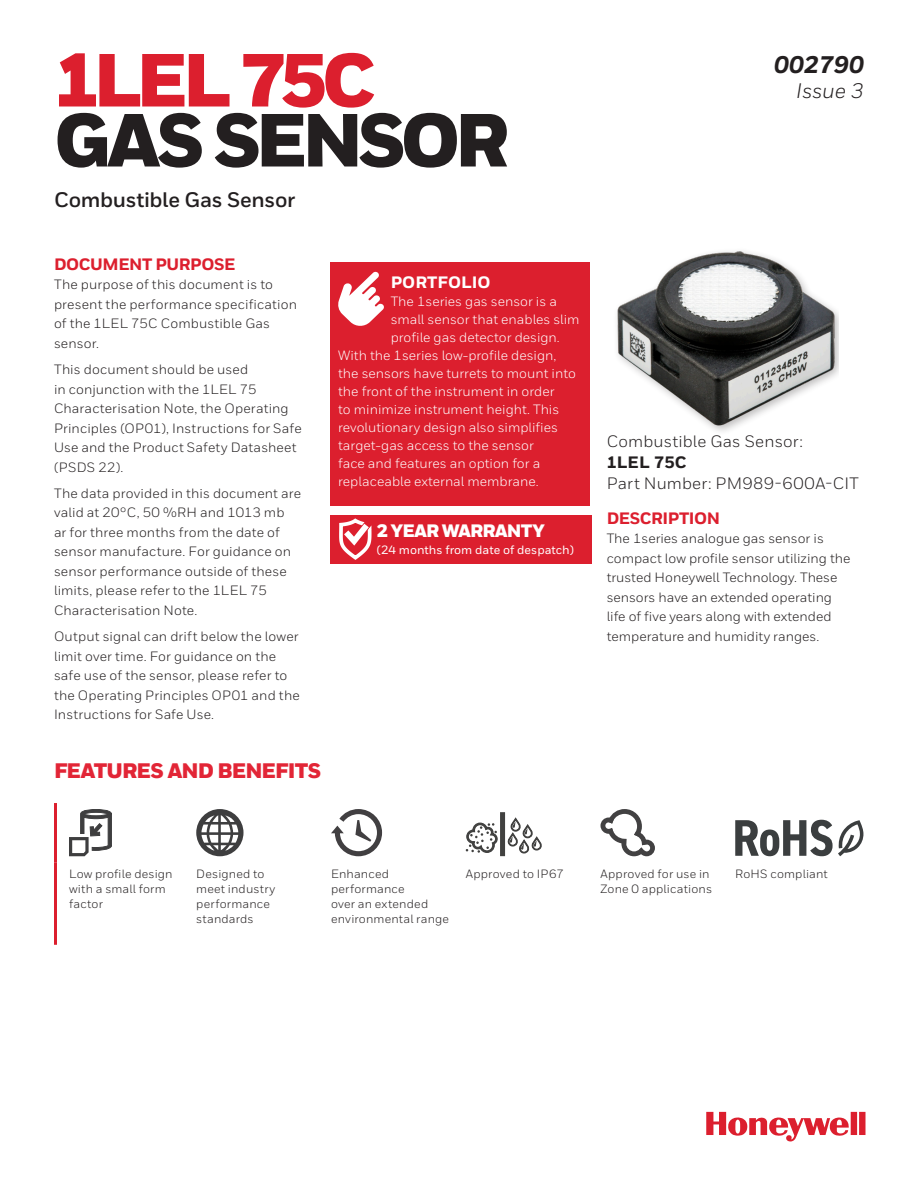
<style>
.page{position:relative;width:918px;height:1188px;background:#fff}
.page>*{position:absolute;margin:0;border:0;box-sizing:border-box;transform-origin:0 0}
._01_Cover__Heading_A{font:900 75px/60px "Honeywell Sans";letter-spacing:-.075em;color:#231f20}
.t1{font:italic 800 24px "Honeywell Sans";color:#231f20}
._02_Cover__Subtitle{font:700 21px "Honeywell Sans";letter-spacing:-.015em;color:#231f20}
.Datasheet__Feature_H{font:900 21px "Honeywell Sans";letter-spacing:-.04em;color:#e22536}
.t2{font:italic 21px "Honeywell Sans";letter-spacing:-.005em;color:#231f20}
.t3{font:900 18px "Honeywell Sans";letter-spacing:-.05em;color:#fff}
.Datasheet__Title_2_1{font:16.5px/21px "Honeywell Sans";letter-spacing:.01em;color:#231f20}
.t4{font:800 16.5px "Honeywell Sans";letter-spacing:-.025em;color:#dc1f2e}
.t5{font:800 16.5px "Honeywell Sans";color:#fff}
.Body__9_14_pt{font:13.5px/19.5px "Honeywell Sans";letter-spacing:.005em;color:#231f20}
.text_bullets_-_first{font:13.5px "Honeywell Sans";color:#fff}
.Datasheet__Feature_B{font:12px/15px "Honeywell Sans";letter-spacing:.015em;color:#231f20}
.t6{font:500 12px "Honeywell Sans";color:#fff}
.s1{color:#dc1f2e}
.s2{font-weight:800}
</style>
<div class="page">
<svg style="left:706px;top:1112px;width:160px;height:30px"></svg>
<div style="left:331px;top:262px;width:259px;height:243px;background:#dc1f2e"></div>
<svg style="left:338px;top:272px;width:46px;height:54px"></svg>
<img style="left:617px;top:251px;width:221px;height:178px">
<hr style="left:54px;top:803px;width:3px;height:59px;background:#dc1f2e">
<hr style="left:54px;top:862px;width:3px;height:83px;background:#dc1f2e">
<svg style="left:69px;top:809px;width:43px;height:47px"></svg>
<svg style="left:196px;top:809px;width:48px;height:47px"></svg>
<svg style="left:331px;top:809px;width:51px;height:47px"></svg>
<div style="left:500px;top:812px;width:5px;height:44px;background:#414140"></div>
<svg style="left:466px;top:822px;width:32px;height:31px"></svg>
<svg style="left:507px;top:818px;width:35px;height:36px"></svg>
<svg style="left:601px;top:809px;width:54px;height:47px"></svg>
<svg style="left:735px;top:820px;width:128px;height:36px"></svg>
<div style="left:331px;top:515px;width:261px;height:49px;background:#dc1f2e"></div>
<svg style="left:339px;top:518px;width:33px;height:42px"></svg>
<p class="_01_Cover__Heading_A" style="left:54px;top:54px;width:457px"><span class="s1">1LEL 75C<br></span>GAS SENSOR</p>
<p class="_02_Cover__Subtitle" style="left:54px;top:187px;width:243px">Combustible Gas Sensor</p>
<p class="t4" style="left:54px;top:254px;width:183px">DOCUMENT PURPOSE</p>
<p class="Body__9_14_pt" style="left:54px;top:275px;width:245px">The purpose of this document is to present the performance specification of the 1LEL 75C Combustible Gas sensor.</p>
<p class="Body__9_14_pt" style="left:54px;top:360px;width:249px">This document should be used<br>in conjunction with the 1LEL 75<br>Characterisation Note, the Operating<br>Principles (OP01), Instructions for Safe<br>Use and the Product Safety Datasheet (PSDS 22).</p>
<p class="Body__9_14_pt" style="left:54px;top:483px;width:249px">The data provided in this document are valid at 20°C, 50 %RH and 1013 mb<br>ar for three months from the date of sensor manufacture. For guidance on sensor performance outside of these limits, please refer to the 1LEL 75<br>Characterisation Note.</p>
<p class="Body__9_14_pt" style="left:54px;top:627px;width:247px">Output signal can drift below the lower limit over time. For guidance on the safe use of the sensor, please refer to the Operating Principles OP01 and the Instructions for Safe Use.</p>
<p class="Datasheet__Feature_H" style="left:54px;top:757px;width:269px">FEATURES AND BENEFITS</p>
<p class="t5" style="left:391px;top:273px;width:101px">PORTFOLIO</p>
<p class="text_bullets_-_first" style="left:391px;top:294px;width:168px">The 1series gas sensor is a</p>
<p class="text_bullets_-_first" style="left:391px;top:312px;width:190px">small sensor that enables slim</p>
<p class="text_bullets_-_first" style="left:391px;top:330px;width:171px">profile gas detector design.</p>
<p class="text_bullets_-_first" style="left:338px;top:348px;width:220px">With the 1series low-profile design,</p>
<p class="text_bullets_-_first" style="left:338px;top:366px;width:239px">the sensors have turrets to mount into</p>
<p class="text_bullets_-_first" style="left:338px;top:384px;width:218px">the front of the instrument in order</p>
<p class="text_bullets_-_first" style="left:338px;top:402px;width:223px">to minimize instrument height. This</p>
<p class="text_bullets_-_first" style="left:338px;top:420px;width:221px">revolutionary design also simplifies</p>
<p class="text_bullets_-_first" style="left:338px;top:438px;width:197px">target-gas access to the sensor</p>
<p class="text_bullets_-_first" style="left:338px;top:456px;width:204px">face and features an option for a</p>
<p class="text_bullets_-_first" style="left:338px;top:474px;width:202px">replaceable external membrane.</p>
<p class="t3" style="left:377px;top:519px;width:170px">2 YEAR WARRANTY</p>
<p class="t6" style="left:377px;top:543px;width:199px">(24 months from date of despatch)</p>
<p class="t1" style="left:774px;top:50px;width:91px">002790</p>
<p class="t2" style="left:796px;top:78px;width:69px">Issue 3</p>
<p class="Datasheet__Title_2_1" style="left:607px;top:431px;width:254px">Combustible Gas Sensor:<br><span class="s2">1LEL 75C<br></span>Part Number: PM989-600A-CIT</p>
<p class="t4" style="left:607px;top:508px;width:115px">DESCRIPTION</p>
<p class="Body__9_14_pt" style="left:607px;top:529px;width:245px">The 1series analogue gas sensor is compact low profile sensor utilizing the trusted Honeywell Technology. These sensors have an extended operating life of five years along with extended temperature and humidity ranges.</p>
<p class="Datasheet__Feature_B" style="left:69px;top:866px;width:105px">Low profile design with a small form factor</p>
<p class="Datasheet__Feature_B" style="left:196px;top:866px;width:80px">Designed to meet industry performance standards</p>
<p class="Datasheet__Feature_B" style="left:331px;top:866px;width:120px">Enhanced performance<br>over an extended environmental range</p>
<p class="Datasheet__Feature_B" style="left:466px;top:866px;width:100px">Approved to IP67</p>
<p class="Datasheet__Feature_B" style="left:601px;top:866px;width:113px;line-height:15.8px">Approved for use in<br>Zone 0 applications</p>
<p class="Datasheet__Feature_B" style="left:735px;top:866px;width:94px">RoHS compliant</p>
</div>
